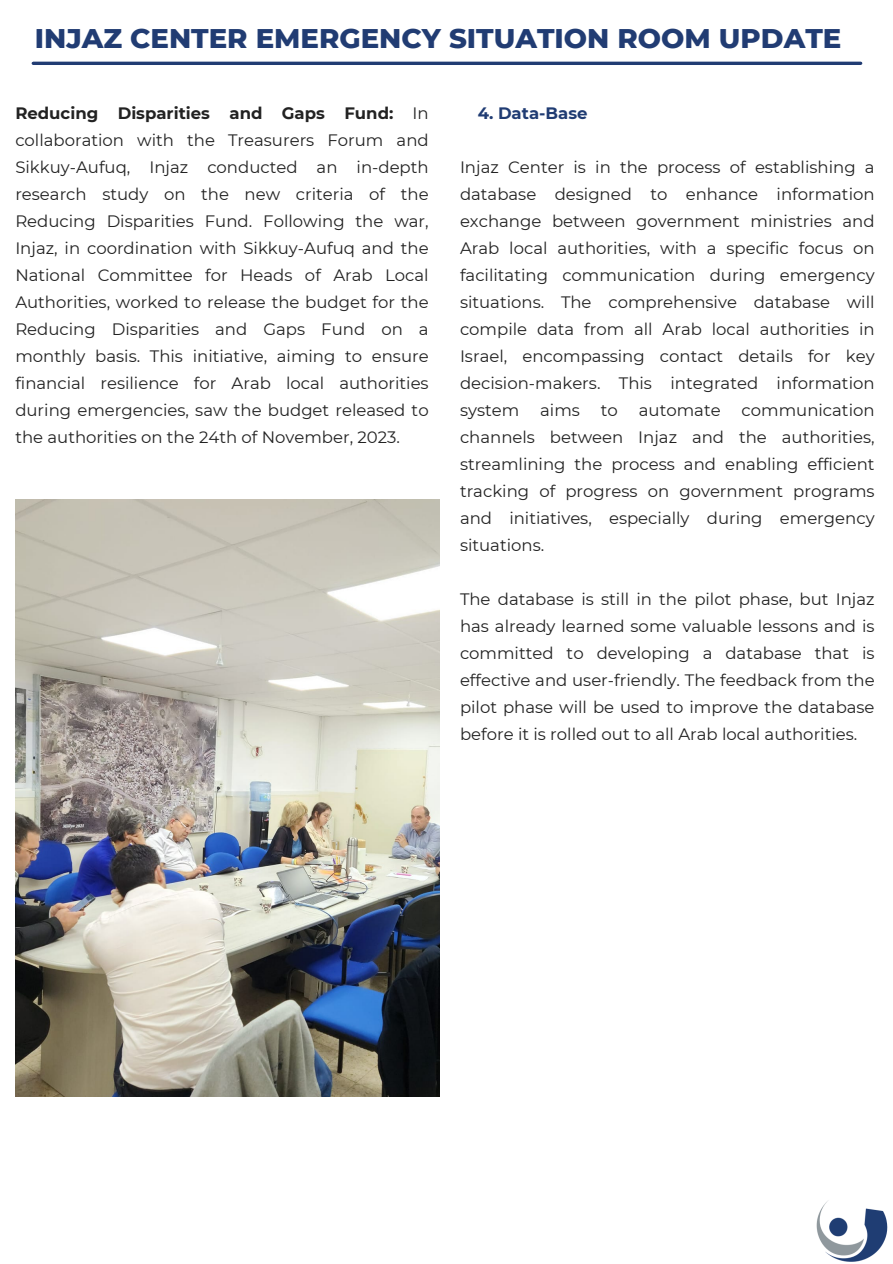
<style>
.page{position:relative;width:893px;height:1264px;background:#fff}
.page>*{position:absolute;margin:0;border:0;box-sizing:border-box;transform-origin:0 0}
.t1{font:800 27.6px "Montserrat";color:#213c73}
.t2{font:16.5px/27px "Montserrat";color:#222;text-align:justify}
.t3{font:700 16.5px "Montserrat";color:#203c73}
.s1{font-weight:700}
</style>
<div class="page">
<hr style="left:33px;top:62px;width:827px;height:3px;background:#213c73">
<img style="left:15px;top:499px;width:424px;height:597px">
<img style="left:816px;top:1201px;width:72px;height:61px">
<p class="t1" style="left:35px;top:21px;width:808px">INJAZ CENTER EMERGENCY SITUATION ROOM UPDATE</p>
<p class="t2" style="left:15px;top:99px;width:415px"><span class="s1">Reducing Disparities and Gaps Fund:</span> In collaboration with the Treasurers Forum and Sikkuy-Aufuq, Injaz conducted an in-depth research study on the new criteria of the Reducing Disparities Fund. Following the war, Injaz, in coordination with Sikkuy-Aufuq and the National Committee for Heads of Arab Local Authorities, worked to release the budget for the Reducing Disparities and Gaps Fund on a monthly basis. This initiative, aiming to ensure financial resilience for Arab local authorities during emergencies, saw the budget released to the authorities on the 24th of November, 2023.</p>
<p class="t3" style="left:477px;top:103px;width:111px">4. Data-Base</p>
<p class="t2" style="left:460px;top:153px;width:416px">Injaz Center is in the process of establishing a database designed to enhance information exchange between government ministries and Arab local authorities, with a specific focus on facilitating communication during emergency situations. The comprehensive database will compile data from all Arab local authorities in Israel, encompassing contact details for key decision-makers. This integrated information system</p>
<p class="t2" style="left:460px;top:396px;width:416px;text-indent:281px">communication channels between Injaz and the authorities, streamlining the process and enabling efficient tracking of progress on government programs and initiatives, especially during emergency situations.</p>
<p class="t2" style="left:540px;top:396px;width:41px">aims</p>
<p class="t2" style="left:601px;top:396px;width:19px">to</p>
<p class="t2" style="left:638px;top:396px;width:83px">automate</p>
<p class="t2" style="left:460px;top:585px;width:416px">The database is still in the pilot phase, but Injaz has already learned some valuable lessons and is committed to developing a database that is effective and user-friendly. The feedback from the pilot phase will be used to improve the database before it is rolled out to all Arab local authorities.</p>
</div>
